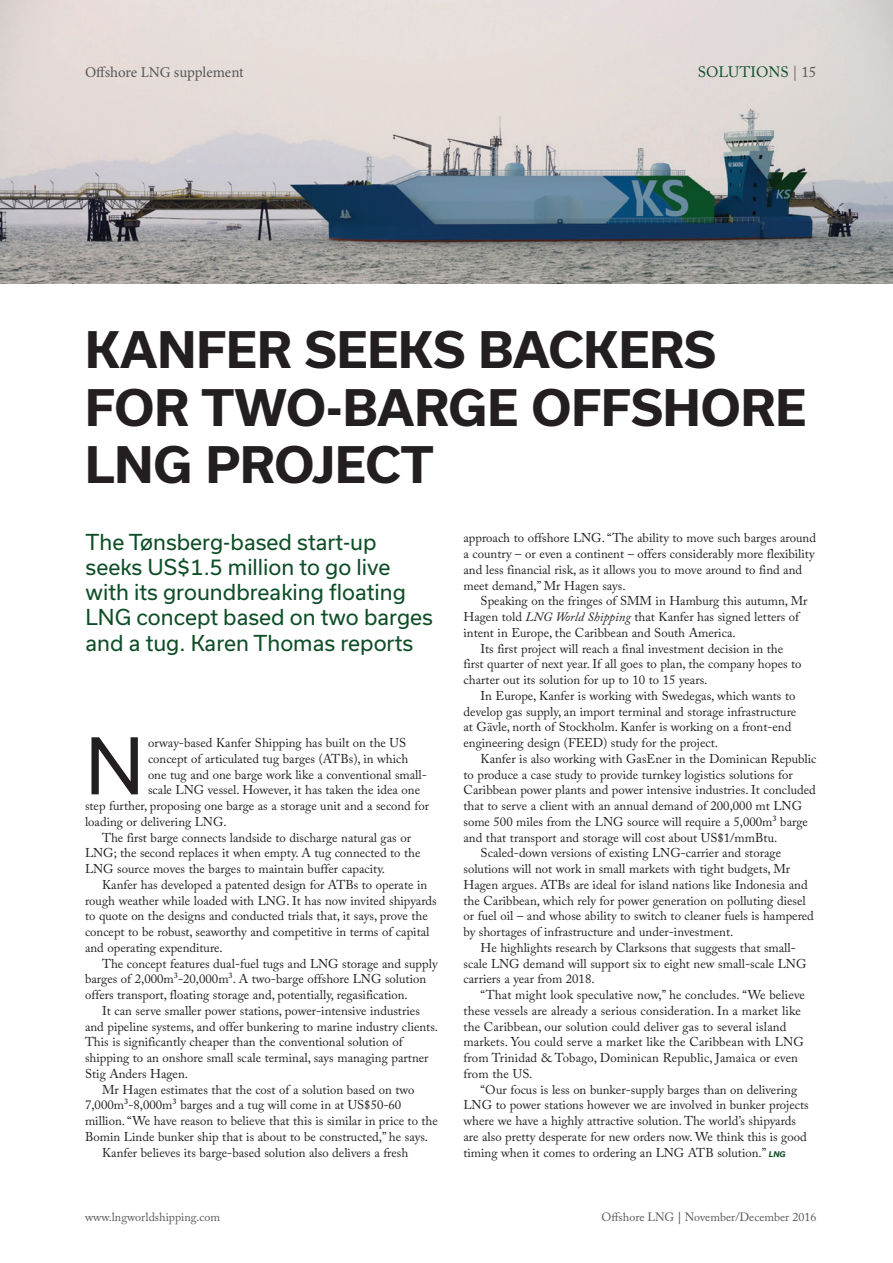
<style>
.page{position:relative;width:893px;height:1263px;background:#fff}
.page>*{position:absolute;margin:0;border:0;box-sizing:border-box;transform-origin:0 0}
.body_text_-_serif{font:74.25px "Usual";color:#231f20}
.t1{font:700 48px/57.6px "Usual";color:#231f20}
.t2{font:21px/25.2px "Usual";color:#0e4e27}
.t3{font:15px "Minion Pro";letter-spacing:-.005em;color:#57585a}
.t4{font:15px "Adobe Caslon Pro";color:#0e4e27}
.body_text_-_serif-2{font:12.75px/15.8px "Adobe Caslon Pro";color:#231f20}
.t5{font:12px "Adobe Caslon Pro";color:#57585a}
.s1{color:#57585a}
.s2{font-style:italic}
.s3{font-family:"Usual";font-weight:700;font-style:italic;font-size:7.5px;color:#0e4e27}
.s4{font-weight:700}
</style>
<div class="page">
<img style="left:0;top:0;width:893px;height:284px">
<p class="t3" style="left:85px;top:62px;width:160px">Offshore LNG supplement</p>
<p class="t4" style="left:698px;top:63px;width:120px">SOLUTIONS <span class="s1">| 15</span></p>
<p class="t1" style="left:85px;top:321px;width:723px">KANFER SEEKS BACKERS<br>FOR TWO-BARGE OFFSHORE<br>LNG PROJECT</p>
<p class="t2" style="left:86px;top:529px;width:349px">The Tønsberg-based start-up seeks US$1.5 million to go live with its groundbreaking floating<br>LNG concept based on two barges and a tug. Karen Thomas reports</p>
<p class="body_text_-_serif" style="left:85px;top:724px;width:61px">N</p>
<p class="body_text_-_serif-2" style="left:148px;top:735px;width:259px">orway-based Kanfer Shipping has built on the US</p>
<p class="body_text_-_serif-2" style="left:148px;top:750px;width:262px">concept of articulated tug barges (ATBs), in which</p>
<p class="body_text_-_serif-2" style="left:148px;top:766px;width:280px">one tug and one barge work like a conventional small-</p>
<p class="body_text_-_serif-2" style="left:148px;top:782px;width:274px">scale LNG vessel. However, it has taken the idea one</p>
<p class="body_text_-_serif-2" style="left:85px;top:798px;width:346px">step further, proposing one barge as a storage unit and a second for</p>
<p class="body_text_-_serif-2" style="left:85px;top:813px;width:143px">loading or delivering LNG.</p>
<p class="body_text_-_serif-2" style="left:85px;top:829px;width:337px;text-indent:17px">The first barge connects landside to discharge natural gas or<br>LNG; the second replaces it when empty. A tug connected to the<br>LNG source moves the barges to maintain buffer capacity.</p>
<p class="body_text_-_serif-2" style="left:85px;top:876px;width:353px;text-indent:17px">Kanfer has developed a patented design for ATBs to operate in rough weather while loaded with LNG. It has now invited shipyards to quote on the designs and conducted trials that, it says, prove the concept to be robust, seaworthy and competitive in terms of capital and operating expenditure.</p>
<p class="body_text_-_serif-2" style="left:85px;top:955px;width:354px;text-indent:17px">The concept features dual-fuel tugs and LNG storage and supply barges of 2,000m³-20,000m³. A two-barge offshore LNG solution offers transport, floating storage and, potentially, regasification.</p>
<p class="body_text_-_serif-2" style="left:85px;top:1002px;width:355px;text-indent:17px">It can serve smaller power stations, power-intensive industries and pipeline systems, and offer bunkering to marine industry clients.<br>This is significantly cheaper than the conventional solution of shipping to an onshore small scale terminal, says managing partner Stig Anders Hagen.</p>
<p class="body_text_-_serif-2" style="left:85px;top:1081px;width:354px;text-indent:17px">Mr Hagen estimates that the cost of a solution based on two 7,000m³-8,000m³ barges and a tug will come in at US$50-60 million. “We have reason to believe that this is similar in price to the Bomin Linde bunker ship that is about to be constructed,” he says.</p>
<p class="body_text_-_serif-2" style="left:102px;top:1144px;width:308px">Kanfer believes its barge-based solution also delivers a fresh</p>
<p class="body_text_-_serif-2" style="left:463px;top:530px;width:354px">approach to offshore LNG. “The ability to move such barges around a country – or even a continent – offers considerably more flexibility and less financial risk, as it allows you to move around to find and meet demand,” Mr Hagen says.</p>
<p class="body_text_-_serif-2" style="left:463px;top:593px;width:346px;text-indent:17px">Speaking on the fringes of SMM in Hamburg this autumn, Mr<br>Hagen told <span class="s2">LNG World Shipping</span> that Kanfer has signed letters of intent in Europe, the Caribbean and South America.</p>
<p class="body_text_-_serif-2" style="left:463px;top:640px;width:340px;text-indent:17px">Its first project will reach a final investment decision in the first quarter of next year. If all goes to plan, the company hopes to charter out its solution for up to 10 to 15 years.</p>
<p class="body_text_-_serif-2" style="left:463px;top:687px;width:334px;text-indent:17px">In Europe, Kanfer is working with Swedegas, which wants to develop gas supply, an import terminal and storage infrastructure at Gävle, north of Stockholm. Kanfer is working on a front-end engineering design (FEED) study for the project.</p>
<p class="body_text_-_serif-2" style="left:463px;top:750px;width:354px;text-indent:17px">Kanfer is also working with GasEner in the Dominican Republic to produce a case study to provide turnkey logistics solutions for Caribbean power plants and power intensive industries. It concluded that to serve a client with an annual demand of 200,000 mt LNG some 500 miles from the LNG source will require a 5,000m³ barge and that transport and storage will cost about US$1/mmBtu.</p>
<p class="body_text_-_serif-2" style="left:463px;top:845px;width:352px;text-indent:17px">Scaled-down versions of existing LNG-carrier and storage solutions will not work in small markets with tight budgets, Mr Hagen argues. ATBs are ideal for island nations like Indonesia and the Caribbean, which rely for power generation on polluting diesel or fuel oil – and whose ability to switch to cleaner fuels is hampered by shortages of infrastructure and under-investment.</p>
<p class="body_text_-_serif-2" style="left:463px;top:939px;width:344px;text-indent:17px">He highlights research by Clarksons that suggests that small&shy;scale LNG demand will support six to eight new small-scale LNG carriers a year from 2018.</p>
<p class="body_text_-_serif-2" style="left:463px;top:987px;width:343px;text-indent:17px">“That might look speculative now,” he concludes. “We believe these vessels are already a serious consideration. In a market like the Caribbean, our solution could deliver gas to several island markets. You could serve a market like the Caribbean with LNG from Trinidad &amp; Tobago, Dominican Republic, Jamaica or even from the US.</p>
<p class="body_text_-_serif-2" style="left:463px;top:1081px;width:347px;text-indent:17px">“Our focus is less on bunker-supply barges than on delivering LNG to power stations however we are involved in bunker projects where we have a highly attractive solution. The world’s shipyards are also pretty desperate for new orders now. We think this is good timing when it comes to ordering an LNG ATB solution.” <span class="s3">LNG</span></p>
<p class="t5" style="left:85px;top:1210px;width:137px">www.lngworldshipping.com</p>
<p class="t5" style="left:602px;top:1210px;width:216px">Offshore LNG <span class="s4">|</span> November/December 2016</p>
</div>
